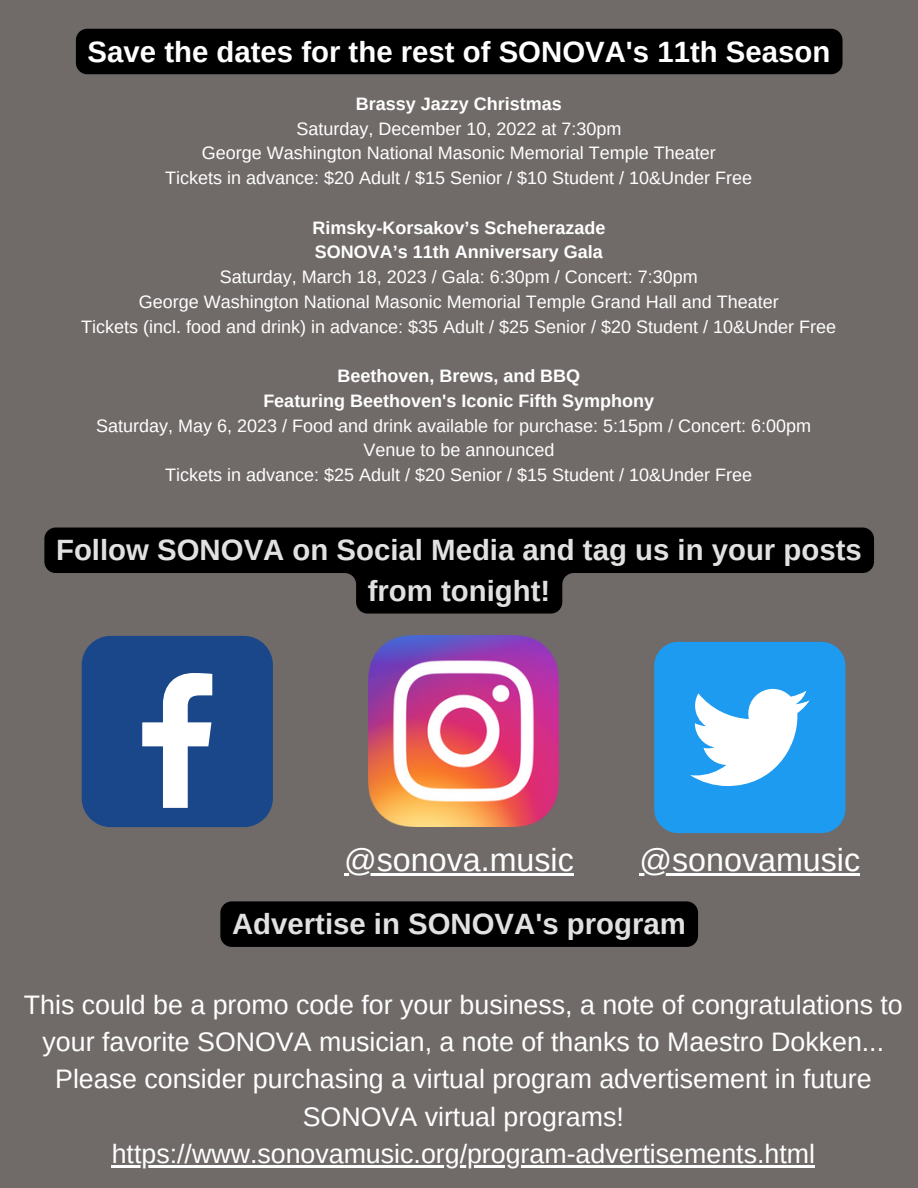
<style>
.page{position:relative;width:918px;height:1188px;background:#706a68}
.page>*{position:absolute;margin:0;border:0;box-sizing:border-box;transform-origin:0 0}
.t1{font:32.25px "Arimo";color:#fff}
.t2{font:700 29.4px/40.5px "Arimo";color:#e1e1e1;text-align:center}
.t3{font:700 29.4px "Arimo";color:#fff}
.t4{font:26.7px/37.2px "Arimo";color:#fff;text-align:center}
.t5{font:18px/24.8px "Arimo";color:#fff;text-align:center}
.t6{font:700 18px/24.8px "Arimo";color:#fff}
</style>
<div class="page">
<img style="left:369px;top:636px;width:190px;height:190px">
<div style="left:654px;top:642px;width:191px;height:191px;background:#1d9bf0;border-radius:24px"></div>
<svg style="left:690px;top:689px;width:120px;height:97px"></svg>
<div style="left:82px;top:636px;width:191px;height:191px;background:#1a4789;border-radius:29px"></div>
<svg style="left:142px;top:673px;width:70px;height:135px"></svg>
<div style="left:76px;top:29px;width:767px;height:45px;background:#000;border-radius:11px"></div>
<svg style="left:44px;top:528px;width:830px;height:86px;fill:#000"></svg>
<div style="left:220px;top:901px;width:478px;height:46px;background:#000;border-radius:11px"></div>
<hr style="left:112px;top:1165px;width:703px;height:2px;background:#fff">
<hr style="left:640px;top:873px;width:220px;height:2px;background:#fff">
<hr style="left:344px;top:873px;width:230px;height:2px;background:#fff">
<h2 class="t3" style="left:88px;top:35px;width:744px">Save the dates for the rest of SONOVA's 11th Season</h2>
<p class="t6" style="left:356px;top:91px;width:208px">Brassy Jazzy Christmas</p>
<p class="t5" style="left:165px;top:116px;width:588px">Saturday, December 10, 2022 at 7:30pm<br>George Washington National Masonic Memorial Temple Theater<br>Tickets in advance: $20 Adult / $15 Senior / $10 Student / 10&amp;Under Free</p>
<p class="t6" style="left:312px;top:215px;width:294px">Rimsky-Korsakov’s Scheherazade<br>SONOVA’s 11th Anniversary Gala</p>
<p class="t5" style="left:81px;top:264px;width:756px">Saturday, March 18, 2023 / Gala: 6:30pm / Concert: 7:30pm<br>George Washington National Masonic Memorial Temple Grand Hall and Theater<br>Tickets (incl. food and drink) in advance: $35 Adult / $25 Senior / $20 Student / 10&amp;Under Free</p>
<p class="t6" style="left:263px;top:363px;width:392px;text-align:center">Beethoven, Brews, and BBQ<br>Featuring Beethoven's Iconic Fifth Symphony</p>
<p class="t5" style="left:96px;top:413px;width:716px">Saturday, May 6, 2023 / Food and drink available for purchase: 5:15pm / Concert: 6:00pm<br>Venue to be announced<br>Tickets in advance: $25 Adult / $20 Senior / $15 Student / 10&amp;Under Free</p>
<h2 class="t2" style="left:56px;top:530px;width:807px">Follow SONOVA on Social Media and tag us in your posts from tonight!</h2>
<h1 class="t1" style="left:344px;top:842px;width:231px">@sonova.music</h1>
<h1 class="t1" style="left:640px;top:842px;width:222px">@sonovamusic</h1>
<h2 class="t2" style="left:232px;top:904px;width:455px">Advertise in SONOVA's program</h2>
<p class="t4" style="left:24px;top:986px;width:880px">This could be a promo code for your business, a note of congratulations to your favorite SONOVA musician, a note of thanks to Maestro Dokken...<br>Please consider purchasing a virtual program advertisement in future SONOVA virtual programs! https://www.sonovamusic.org/program-advertisements.html</p>
</div>
